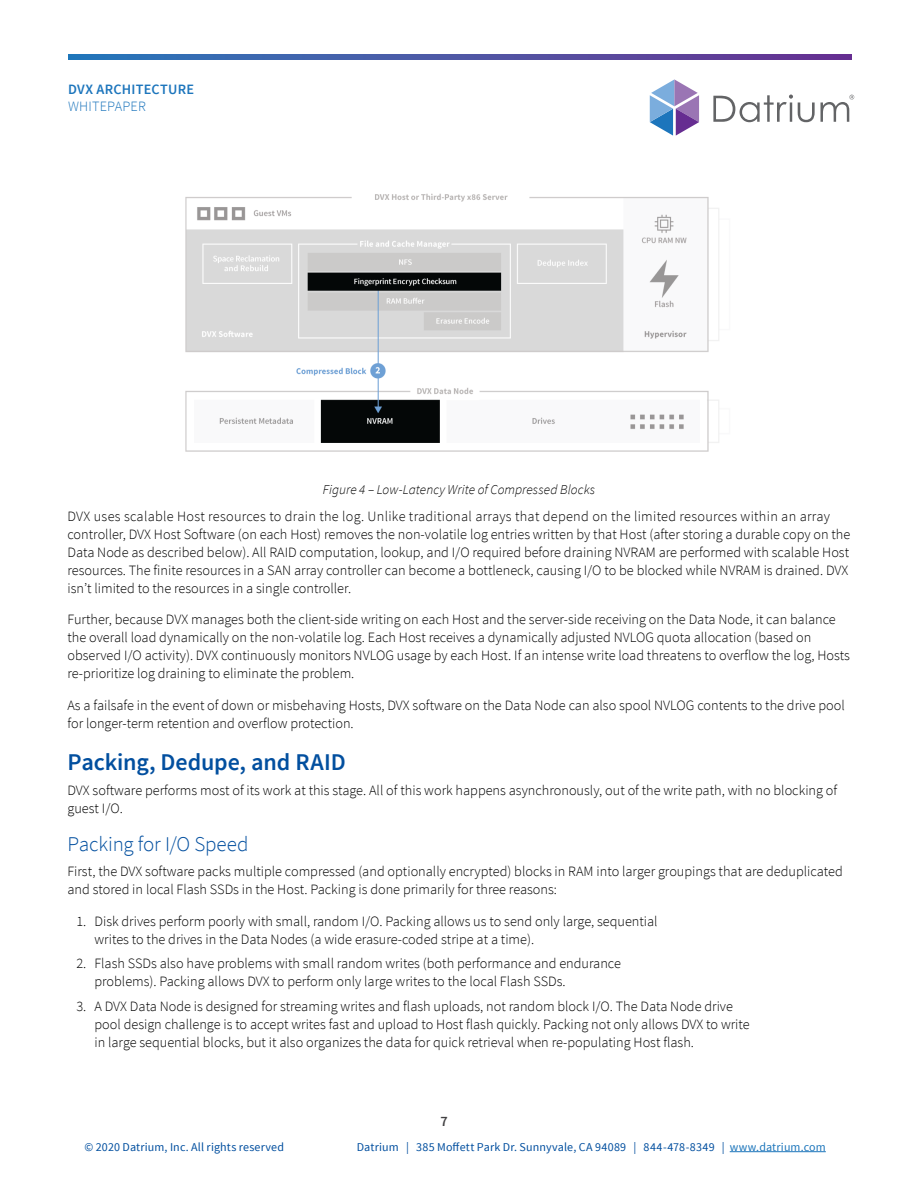
<style>
.page{position:relative;width:918px;height:1188px;background:#fff}
.page>*{position:absolute;margin:0;border:0;box-sizing:border-box;transform-origin:0 0}
.t1{font:600 24px "Source Sans Pro";letter-spacing:-.005em;color:#024f9f}
.t2{font:300 21px "Source Sans Pro";letter-spacing:-.01em;color:#024f9f}
.t3{font:300 14.25px/18px "Source Sans Pro";color:#000}
.t4{font:600 14.25px "Source Sans Pro";letter-spacing:.015em;color:#1c75bc}
.t5{font:300 14.25px "Source Sans Pro";letter-spacing:.01em;color:#1c75bc}
.t6{font:600 14.25px "Source Sans Pro";color:#414042}
.t7{font:italic 300 13.5px "Source Sans Pro";color:#000}
.t8{font:12px "Source Sans Pro";letter-spacing:.015em;color:#024f9f}
.s1{color:#1d76bb}
</style>
<div class="page">
<svg style="left:650px;top:79px;width:49px;height:57px"></svg>
<svg style="left:713px;top:95px;width:102px;height:27px"></svg>
<svg style="left:821px;top:95px;width:33px;height:27px"></svg>
<svg style="left:68px;top:54px;width:783px;height:5px;background:#4b55a5"></svg>
<hr style="left:730px;top:1151px;width:96px;height:1px;background:#1d76bb">
<img style="left:185px;top:193px;width:534px;height:259px">
<p class="t4" style="left:68px;top:80px;width:128px">DVX ARCHITECTURE</p>
<p class="t5" style="left:68px;top:97px;width:79px">WHITEPAPER</p>
<p class="t7" style="left:323px;top:481px;width:274px">Figure 4 – Low-Latency Write of Compressed Blocks</p>
<p class="t3" style="left:68px;top:507px;width:784px">DVX uses scalable Host resources to drain the log. Unlike traditional arrays that depend on the limited resources within an array controller, DVX Host Software (on each Host) removes the non-volatile log entries written by that Host (after storing a durable copy on the Data Node as described below). All RAID computation, lookup, and I/O required before draining NVRAM are performed with scalable Host resources. The finite resources in a SAN array controller can become a bottleneck, causing I/O to be blocked while NVRAM is drained. DVX isn’t limited to the resources in a single controller.</p>
<p class="t3" style="left:68px;top:610px;width:784px">Further, because DVX manages both the client-side writing on each Host and the server-side receiving on the Data Node, it can balance the overall load dynamically on the non-volatile log. Each Host receives a dynamically adjusted NVLOG quota allocation (based on observed I/O activity). DVX continuously monitors NVLOG usage by each Host. If an intense write load threatens to overflow the log, Hosts re-prioritize log draining to eliminate the problem.</p>
<p class="t3" style="left:68px;top:696px;width:779px">As a failsafe in the event of down or misbehaving Hosts, DVX software on the Data Node can also spool NVLOG contents to the drive pool for longer-term retention and overflow protection.</p>
<h1 class="t1" style="left:68px;top:747px;width:280px">Packing, Dedupe, and RAID</h1>
<p class="t3" style="left:68px;top:781px;width:771px">DVX software performs most of its work at this stage. All of this work happens asynchronously, out of the write path, with no blocking of guest I/O.</p>
<h2 class="t2" style="left:68px;top:832px;width:183px">Packing for I/O Speed</h2>
<p class="t3" style="left:68px;top:862px;width:777px">First, the DVX software packs multiple compressed (and optionally encrypted) blocks in RAM into larger groupings that are deduplicated and stored in local Flash SSDs in the Host. Packing is done primarily for three reasons:</p>
<p class="t3" style="left:94px;top:912px;width:565px;text-indent:-18px">1. Disk drives perform poorly with small, random I/O. Packing allows us to send only large, sequential writes to the drives in the Data Nodes (a wide erasure-coded stripe at a time).</p>
<p class="t3" style="left:94px;top:955px;width:528px;text-indent:-18px">2. Flash SSDs also have problems with small random writes (both performance and endurance problems). Packing allows DVX to perform only large writes to the local Flash SSDs.</p>
<p class="t3" style="left:94px;top:997px;width:657px;text-indent:-18px">3. A DVX Data Node is designed for streaming writes and flash uploads, not random block I/O. The Data Node drive pool design challenge is to accept writes fast and upload to Host flash quickly. Packing not only allows DVX to write in large sequential blocks, but it also organizes the data for quick retrieval when re-populating Host flash.</p>
<p class="t6" style="left:440px;top:1112px;width:9px">7</p>
<p class="t8" style="left:85px;top:1139px;width:201px">© 2020 Datrium, Inc. All rights reserved</p>
<p class="t8" style="left:357px;top:1139px;width:471px">Datrium | 385 Moffett Park Dr. Sunnyvale, CA 94089 | 844-478-8349 | <span class="s1">www.datrium.com</span></p>
</div>
